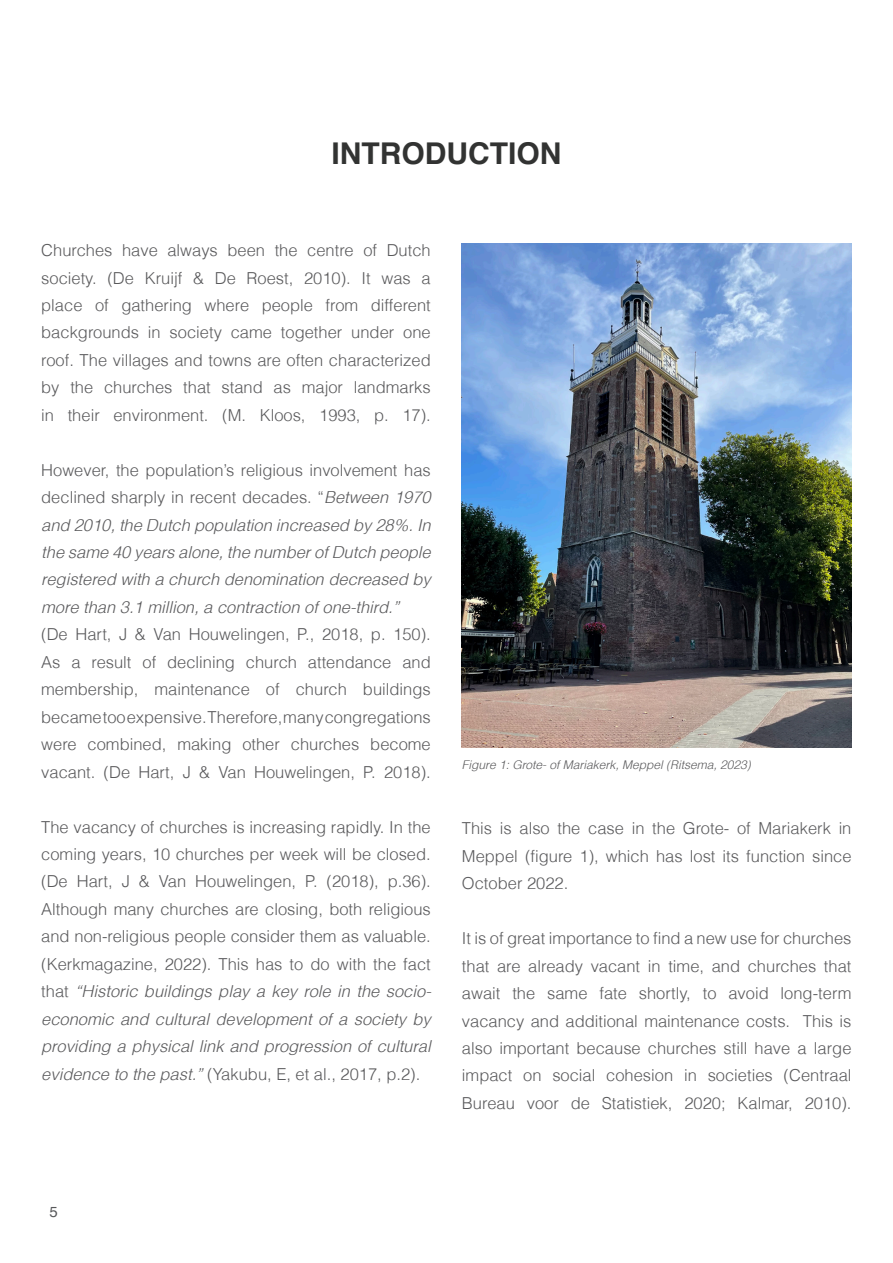
<style>
.page{position:relative;width:893px;height:1263px;background:#fff}
.page>*{position:absolute;margin:0;border:0;box-sizing:border-box;transform-origin:0 0}
.t1{font:700 30px "Helvetica";color:#323332}
.t2{font:300 16.5px/27.5px "Helvetica";color:#59595b;text-align:justify}
.t3{font:italic 300 16.5px/27.5px "Helvetica";color:#59595b;text-align:justify}
.t4{font:15px "Helvetica";color:#57585a}
.t5{font:italic 300 12px "Helvetica";color:#59595b}
.s1{font-style:normal}
.s2{font-style:italic}
</style>
<div class="page">
<img style="left:462px;top:244px;width:389px;height:504px">
<p class="t1" style="left:331px;top:129px;width:231px">INTRODUCTION</p>
<p class="t2" style="left:41px;top:236px;width:391px">Churches have always been the centre of Dutch society. (De Kruijf &amp; De Roest, 2010). It was a place of gathering where people from different backgrounds in society came together under one roof. The villages and towns are often characterized by the churches that stand as major landmarks in their environment. (M. Kloos, 1993, p. 17).</p>
<p class="t3" style="left:41px;top:456px;width:391px"><span class="s1">However, the population’s religious involvement has declined sharply in recent decades. “</span>Between 1970 and 2010, the Dutch population increased by 28%. In the same 40 years alone, the number of Dutch people registered with a church denomination decreased by more than 3.1 million, a contraction of one-third.”</p>
<p class="t2" style="left:41px;top:621px;width:391px">(De Hart, J &amp; Van Houwelingen, P., 2018, p. 150).<br>As a result of declining church attendance and membership, maintenance of church buildings became too expensive. Therefore, many congregations were combined, making other churches become vacant. (De Hart, J &amp; Van Houwelingen, P. 2018).</p>
<p class="t2" style="left:41px;top:813px;width:391px">The vacancy of churches is increasing rapidly. In the coming years, 10 churches per week will be closed. (De Hart, J &amp; Van Houwelingen, P. (2018), p.36).<br>Although many churches are closing, both religious and non-religious people consider them as valuable. (Kerkmagazine, 2022). This has to do with the fact that <span class="s2">“Historic buildings play a key role in the socio&shy;economic and cultural development of a society by providing a physical link and progression of cultural evidence to the past.”</span> (Yakubu, E, et al., 2017, p.2).</p>
<p class="t2" style="left:462px;top:815px;width:391px">This is also the case in the Grote- of Mariakerk in Meppel (figure 1), which has lost its function since October 2022.</p>
<p class="t5" style="left:462px;top:757px;width:290px">Figure 1: Grote- of Mariakerk, Meppel (Ritsema, 2023)</p>
<p class="t2" style="left:462px;top:924px;width:391px">It is of great importance to find a new use for churches that are already vacant in time, and churches that await the same fate shortly, to avoid long-term vacancy and additional maintenance costs. This is also important because churches still have a large impact on social cohesion in societies (Centraal Bureau voor de Statistiek, 2020; Kalmar, 2010).</p>
<p class="t4" style="left:49px;top:1200px;width:10px">5</p>
</div>
